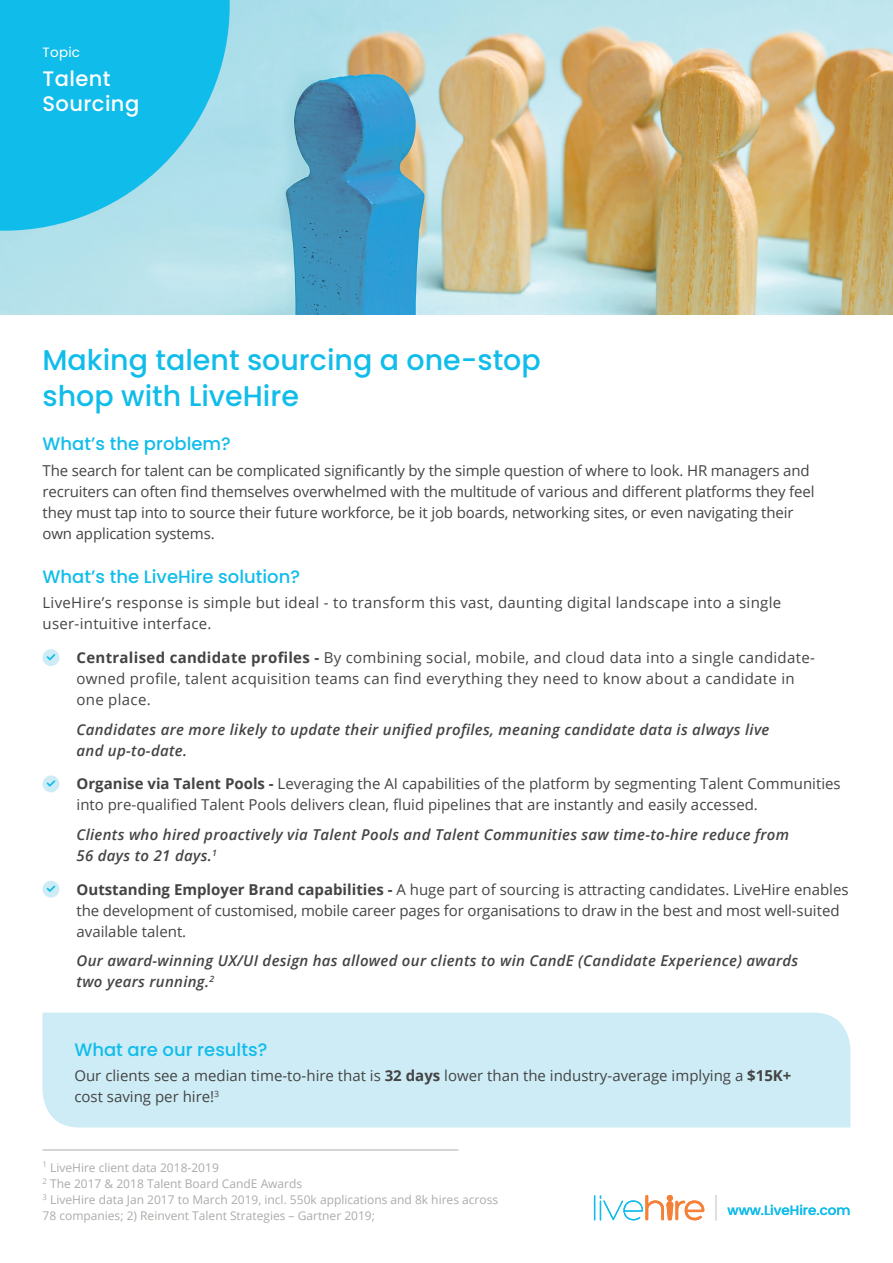
<style>
.page{position:relative;width:893px;height:1263px;background:#fff}
.page>*{position:absolute;margin:0;border:0;box-sizing:border-box;transform-origin:0 0}
.t1{font:500 28.5px/36px "Poppins";color:#10bdea}
.t2{font:500 21px/25.2px "Poppins";letter-spacing:.02em;color:#fff}
.t3{font:500 18px "Poppins";color:#10bdea}
.t4{font:15px/21px "Open Sans";color:#444}
.t5{font:italic 600 15px/21px "Open Sans";letter-spacing:.02em;color:#444}
.t6{font:15px/21px "Open Sans";letter-spacing:.02em;color:#444}
.t7{font:500 13.5px "Poppins";color:#10bdea}
.t8{font:13.5px "Poppins";letter-spacing:.02em;color:#fff}
.t9{font:12px/16.2px "Open Sans";color:#adaba8}
.s1{font-weight:700}
</style>
<div class="page">
<img style="left:0;top:0;width:893px;height:315px">
<svg style="left:0;top:0;width:230px;height:231px;background:#31c4ea"></svg>
<svg style="left:716px;top:1195px;width:1px;height:25px"></svg>
<svg style="left:594px;top:1195px;width:110px;height:26px"></svg>
<div style="left:43px;top:1013px;width:807px;height:114px;background:#cdecf6"></div>
<div style="left:43px;top:649px;width:16px;height:17px;background:#cdecf6;border-radius:50%"></div>
<svg style="left:47px;top:654px;width:8px;height:6px"></svg>
<div style="left:43px;top:775px;width:16px;height:17px;background:#cdecf6;border-radius:50%"></div>
<svg style="left:47px;top:780px;width:8px;height:7px"></svg>
<div style="left:43px;top:881px;width:16px;height:17px;background:#cdecf6;border-radius:50%"></div>
<svg style="left:47px;top:885px;width:8px;height:7px"></svg>
<hr style="left:43px;top:1150px;width:415px;height:1px;background:#adaba8">
<p class="t8" style="left:43px;top:44px;width:39px">Topic</p>
<h2 class="t2" style="left:43px;top:66px;width:98px">Talent<br>Sourcing</h2>
<h1 class="t1" style="left:43px;top:342px;width:500px">Making talent sourcing a one-stop shop with LiveHire</h1>
<p class="t3" style="left:43px;top:434px;width:190px">What’s the problem?</p>
<p class="t4" style="left:43px;top:459px;width:773px">The search for talent can be complicated significantly by the simple question of where to look. HR managers and recruiters can often find themselves overwhelmed with the multitude of various and different platforms they feel they must tap into to source their future workforce, be it job boards, networking sites, or even navigating their own application systems.</p>
<p class="t3" style="left:43px;top:566px;width:259px">What’s the LiveHire solution?</p>
<p class="t6" style="left:43px;top:592px;width:740px">LiveHire’s response is simple but ideal - to transform this vast, daunting digital landscape into a single user-intuitive interface.</p>
<p class="t6" style="left:77px;top:647px;width:740px"><span class="s1">Centralised candidate profiles -</span> By combining social, mobile, and cloud data into a single candidate&shy;owned profile, talent acquisition teams can find everything they need to know about a candidate in one place.</p>
<p class="t5" style="left:77px;top:718px;width:694px">Candidates are more likely to update their unified profiles, meaning candidate data is always live and up-to-date.</p>
<p class="t4" style="left:77px;top:773px;width:766px"><span class="s1">Organise via Talent Pools -</span> Leveraging the AI capabilities of the platform by segmenting Talent Communities into pre-qualified Talent Pools delivers clean, fluid pipelines that are instantly and easily accessed.</p>
<p class="t5" style="left:77px;top:824px;width:714px">Clients who hired proactively via Talent Pools and Talent Communities saw time-to-hire reduce from<br>56 days to 21 days.<sup>1</sup></p>
<p class="t4" style="left:77px;top:878px;width:773px"><span class="s1">Outstanding Employer Brand capabilities -</span> A huge part of sourcing is attracting candidates. LiveHire enables the development of customised, mobile career pages for organisations to draw in the best and most well-suited available talent.</p>
<p class="t5" style="left:77px;top:950px;width:723px">Our award-winning UX/UI design has allowed our clients to win CandE (Candidate Experience) awards two years running.<sup>2</sup></p>
<p class="t3" style="left:74px;top:1039px;width:194px">What are our results?</p>
<p class="t4" style="left:74px;top:1065px;width:718px">Our clients see a median time-to-hire that is <span class="s1">32 days</span> lower than the industry-average implying a <span class="s1">$15K+ </span>cost saving per hire!<sup>3</sup></p>
<p class="t9" style="left:43px;top:1159px;width:457px"><sup>1</sup> LiveHire client data 2018-2019<br><sup>2</sup> The 2017 &amp; 2018 Talent Board CandE Awards<br><sup>3</sup> LiveHire data Jan 2017 to March 2019, incl. 550k applications and 8k hires across 78 companies; 2) Reinvent Talent Strategies – Gartner 2019;</p>
<p class="t7" style="left:727px;top:1202px;width:124px">www.LiveHire.com</p>
</div>
